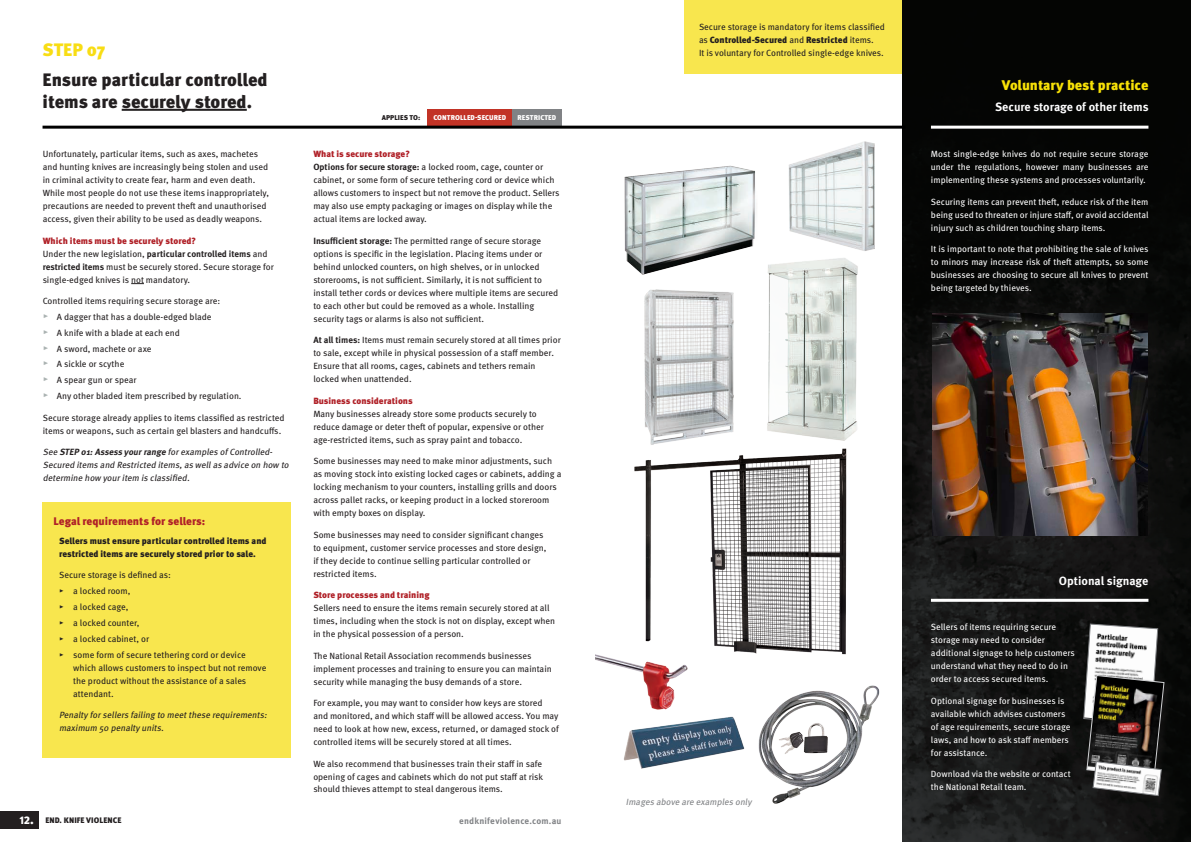
<style>
.page{position:relative;width:1191px;height:842px;background:#fff}
.page>*{position:absolute;margin:0;border:0;box-sizing:border-box;transform-origin:0 0}
.t1{font:900 18px/21.6px "Meta Pro";letter-spacing:-.005em;color:#231f20}
.t2{font:900 18px "Meta Pro";letter-spacing:-.005em;color:#f8dd14}
.t3{font:900 14px "Meta Pro";color:#f7e107}
.t4{font:700 12px "Meta Pro";color:#fff}
.t5{font:900 11px "Meta Pro";color:#b02128}
.t6{font:900 11px "Meta Pro";color:#fff}
.t7{font:9px/13px "Meta Pro";color:#231f20}
.t8{font:9px/13px "Meta Pro";color:#fff;text-align:justify}
.t9{font:italic 9px/13px "Meta Pro";color:#231f20}
.t10{font:900 9px "Meta Pro";color:#b02128}
.t11{font:900 9px/13px "Meta Pro";letter-spacing:-.005em;color:#231f20}
.t12{font:italic 9px "Meta Pro";color:#808285}
.t13{font:700 9px "Meta Pro";letter-spacing:.02em;color:#808285}
.t14{font:900 8px "Meta Pro";letter-spacing:.01em;color:#231f20}
.t15{font:900 7px "Meta Pro";letter-spacing:.01em;color:#fff}
.t16{font:900 7px "Meta Pro";letter-spacing:.01em;color:#231f20}
.s1{font-weight:900}
.s2{font-weight:700}
.s3{font-family:"Meta Pro Norm";font-size:11px;color:#abb3b2}
.s4{font-family:"Meta Pro Norm"}
.s5{font-size:12.6px}
</style>
<div class="page">
<div style="left:684px;top:0;width:231px;height:73px;background:#f8e64e"></div>
<img style="left:902px;top:0;width:289px;height:842px">
<img style="left:595px;top:125px;width:285px;height:679px">
<div style="left:42px;top:502px;width:249px;height:256px;background:#f8e64e"></div>
<hr style="left:122px;top:109px;width:125px;height:2px;background:#231f20">
<svg style="left:131px;top:283px;width:13px;height:1px"></svg>
<div style="left:0;top:812px;width:39px;height:17px;background:#231f20"></div>
<div style="left:427px;top:109px;width:85px;height:18px;background:#c23326"></div>
<div style="left:512px;top:109px;width:49px;height:18px;background:#808285"></div>
<hr style="left:43px;top:126px;width:862px;height:3px;background:#000">
<hr style="left:931px;top:126px;width:217px;height:3px;background:#fff">
<div style="left:1082px;top:622px;width:85px;height:111px;background:#0b0c0b"></div>
<div style="left:900px;top:281px;width:278px;height:286px;background:#231f20;opacity:.48"></div>
<img style="left:932px;top:313px;width:215px;height:223px">
<hr style="left:931px;top:599px;width:217px;height:3px;background:#fff">
<div style="left:1085px;top:674px;width:88px;height:112px;background:#080a08"></div>
<div style="left:1091px;top:760px;width:79px;height:45px;background:#0f100e"></div>
<svg style="left:1083px;top:624px;width:81px;height:172px"></svg>
<p class="t7" style="left:699px;top:20px;width:188px">Secure storage is mandatory for items classified as <span class="s1">Controlled-Secured</span> and <span class="s1">Restricted</span> items.</p>
<p class="t2" style="left:43px;top:35px;width:64px">STEP 07</p>
<p class="t7" style="left:699px;top:46px;width:186px">It is voluntary for Controlled single-edge knives.</p>
<p class="t1" style="left:43px;top:68px;width:227px">Ensure particular controlled items are securely stored.</p>
<p class="t7" style="left:43px;top:147px;width:228px">Unfortunately, particular items, such as axes, machetes and hunting knives are increasingly being stolen and used in criminal activity to create fear, harm and even death.<br>While most people do not use these items inappropriately, precautions are needed to prevent theft and unauthorised access, given their ability to be used as deadly weapons.</p>
<p class="t10" style="left:43px;top:233px;width:155px">Which items must be securely stored?</p>
<p class="t7" style="left:43px;top:246px;width:233px">Under the new legislation, <span class="s2">particular controlled items</span> and <span class="s2">restricted items</span> must be securely stored. Secure storage for single-edged knives is not mandatory.</p>
<p class="t7" style="left:43px;top:294px;width:179px">Controlled items requiring secure storage are:</p>
<p class="t7" style="left:43px;top:310px;width:170px"><span class="s3">▸</span> A dagger that has a double-edged blade</p>
<p class="t7" style="left:43px;top:325px;width:139px"><span class="s3">▸</span> A knife with a blade at each end</p>
<p class="t7" style="left:43px;top:341px;width:110px"><span class="s3">▸</span> A sword, machete or axe</p>
<p class="t7" style="left:43px;top:357px;width:83px"><span class="s3">▸</span> A sickle or scythe</p>
<p class="t7" style="left:43px;top:373px;width:95px"><span class="s3">▸</span> A spear gun or spear</p>
<p class="t7" style="left:43px;top:389px;width:200px"><span class="s3">▸</span> Any other bladed item prescribed by regulation.</p>
<p class="t7" style="left:43px;top:410px;width:243px">Secure storage already applies to items classified as restricted items or weapons, such as certain gel blasters and handcuffs.</p>
<p class="t9" style="left:43px;top:445px;width:250px">See <span class="s2">STEP 01:Assessyourrange</span> forexamplesofControlled-<br>Secured itemsand Restricted items,aswellasadvice on how to determine how youritem isclassified.</p>
<p class="t5" style="left:54px;top:512px;width:153px">Legal requirements for sellers:</p>
<p class="t11" style="left:59px;top:534px;width:209px">Sellers must ensure particular controlled items and restricted items are securely stored prior to sale.</p>
<p class="t7" style="left:59px;top:568px;width:114px">Secure storage is defined as:</p>
<p class="t7" style="left:59px;top:584px;width:73px"><span class="s4">▸</span> a locked room,</p>
<p class="t7" style="left:59px;top:600px;width:71px"><span class="s4">▸</span> a locked cage,</p>
<p class="t7" style="left:59px;top:616px;width:82px"><span class="s4">▸</span> a locked counter,</p>
<p class="t7" style="left:59px;top:632px;width:92px"><span class="s4">▸</span> a locked cabinet, or</p>
<p class="t7" style="left:73px;top:647px;width:195px;text-indent:-14px"><span class="s4">▸</span> some form of secure tethering cord or device which allows customers to inspect but not remove the product without the assistance of a sales attendant.</p>
<p class="t9" style="left:59px;top:708px;width:212px">Penaltyforsellersfailing to meetthese requirements: maximum 50 penaltyunits.</p>
<p class="t6" style="left:19px;top:811px;width:16px">12<span class="s5">.</span></p>
<p class="t14" style="left:45px;top:814px;width:78px">END. KNIFE VIOLENCE</p>
<p class="t16" style="left:382px;top:112px;width:40px">APPLIES TO:</p>
<p class="t15" style="left:433px;top:112px;width:74px">CONTROLLED-SECURED</p>
<p class="t15" style="left:517px;top:112px;width:40px">RESTRICTED</p>
<p class="t10" style="left:313px;top:147px;width:98px">What is secure storage?</p>
<p class="t7" style="left:313px;top:160px;width:248px"><span class="s2">Options for secure storage:</span> a locked room, cage, counter or cabinet, or some form of secure tethering cord or device which allows customers to inspect but not remove the product. Sellers may also use empty packaging or images on display while the actual items are locked away.</p>
<p class="t7" style="left:313px;top:233px;width:246px"><span class="s2">Insufficient storage:</span> The permitted range of secure storage options is specific in the legislation. Placing items under or behind unlocked counters, on high shelves, or in unlocked storerooms, is not sufficient. Similarly, it is not sufficient to install tether cords or devices where multiple items are secured to each other but could be removed as a whole. Installing security tags or alarms is also not sufficient.</p>
<p class="t7" style="left:313px;top:333px;width:249px"><span class="s2">At all times:</span> Items must remain securely stored at all times prior to sale, except while in physical possession of a staff member.<br>Ensure that all rooms, cages, cabinets and tethers remain locked when unattended.</p>
<p class="t10" style="left:313px;top:393px;width:101px">Business considerations</p>
<p class="t7" style="left:313px;top:406px;width:232px">Many businesses already store some products securely to reduce damage or deter theft of popular, expensive or other age-restricted items, such as spray paint and tobacco.</p>
<p class="t7" style="left:313px;top:454px;width:250px">Some businesses may need to make minor adjustments, such as moving stock into existing locked cages or cabinets, adding a locking mechanism to your counters, installing grills and doors across pallet racks, or keeping product in a locked storeroom with empty boxes on display.</p>
<p class="t7" style="left:313px;top:527px;width:235px">Some businesses may need to consider significant changes to equipment, customer service processes and store design, if they decide to continue selling particular controlled or restricted items.</p>
<p class="t10" style="left:313px;top:588px;width:118px">Store processes and training</p>
<p class="t7" style="left:313px;top:601px;width:243px">Sellers need to ensure the items remain securely stored at all times, including when the stock is not on display, except when in the physical possession of a person.</p>
<p class="t7" style="left:313px;top:648px;width:240px">The National Retail Association recommends businesses implement processes and training to ensure you can maintain security while managing the busy demands of a store.</p>
<p class="t7" style="left:313px;top:696px;width:247px">For example, you may want to consider how keys are stored and monitored, and which staff will be allowed access. You may need to look at how new, excess, returned, or damaged stock of controlled items will be securely stored at all times.</p>
<p class="t7" style="left:313px;top:756px;width:231px;text-align:justify">We also recommend that businesses train their staff in safe opening of cages and cabinets which do not put staff at risk should thieves attempt to steal dangerous items.</p>
<p class="t13" style="left:459px;top:813px;width:104px">endknifeviolence.com.au</p>
<p class="t12" style="left:626px;top:795px;width:129px">Imagesabove are examplesonly</p>
<p class="t3" style="left:1002px;top:74px;width:148px">Voluntary best practice</p>
<p class="t4" style="left:995px;top:98px;width:155px">Secure storage of other items</p>
<p class="t8" style="left:931px;top:147px;width:219px">Most single-edge knives do not require secure storage under the regulations, however many businesses are implementing these systems and processes voluntarily.</p>
<p class="t8" style="left:931px;top:194px;width:219px">Securing items can prevent theft, reduce risk of the item being used to threaten or injure staff, or avoid accidental injury such as children touching sharp items.</p>
<p class="t8" style="left:931px;top:242px;width:219px">It is important to note that prohibiting the sale of knives to minors may increase risk of theft attempts, so some businesses are choosing to secure all knives to prevent being targeted by thieves.</p>
<p class="t4" style="left:1059px;top:572px;width:91px">Optional signage</p>
<p class="t8" style="left:931px;top:620px;width:145px;text-align:left">Sellers of items requiring secure storage may need to consider additional signage to help customers understand what they need to do in order to access secured items.</p>
<p class="t8" style="left:931px;top:694px;width:141px;text-align:left">Optional signage for businesses is available which advises customers of age requirements, secure storage laws, and how to ask staff members for assistance.</p>
<p class="t8" style="left:931px;top:767px;width:141px">Download via the website or contact the National Retail team.</p>
</div>
